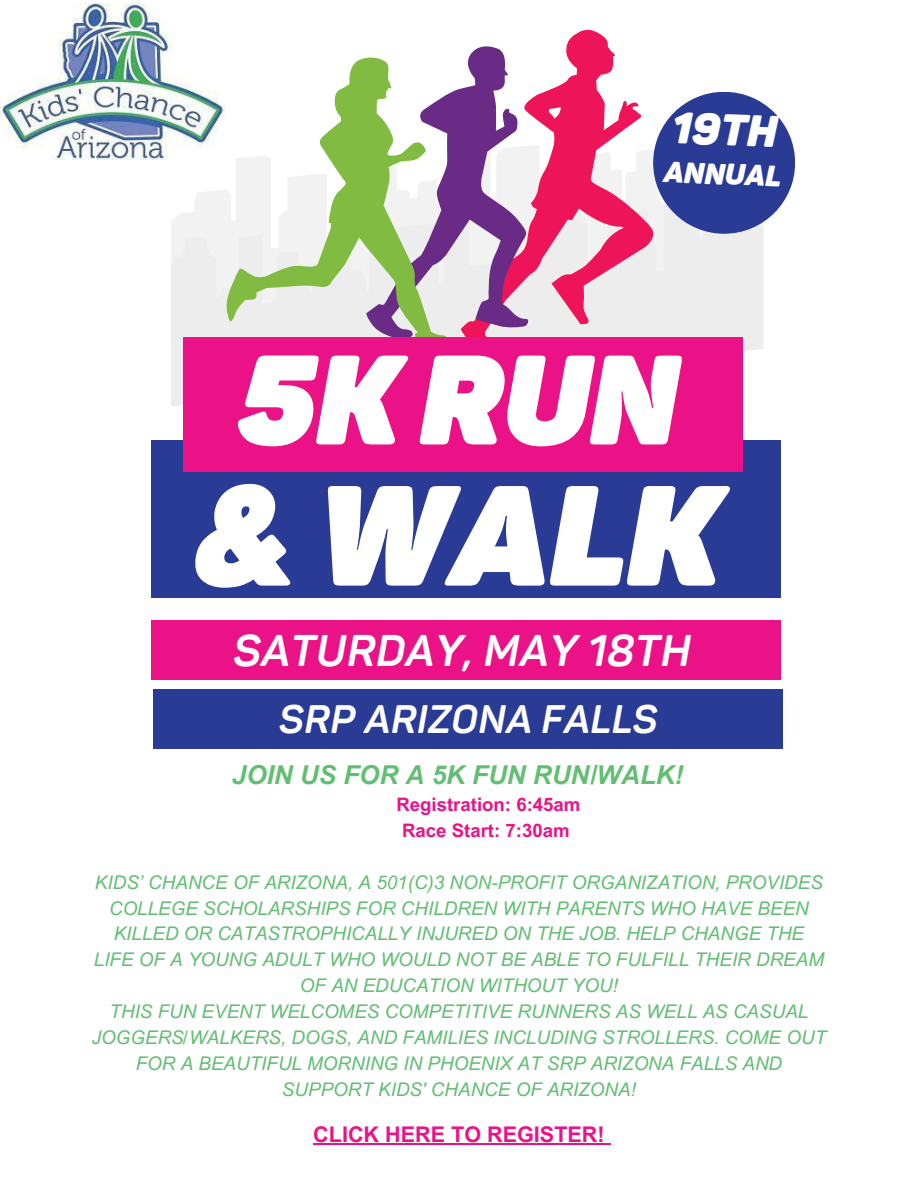
<style>
.page{position:relative;width:918px;height:1188px;background:#fff}
.page>*{position:absolute;margin:0;border:0;box-sizing:border-box;transform-origin:0 0}
.t1{font:italic 800 140.25px "Panton";color:#fff}
.t2{font:italic 800 125.25px "Panton";color:#fff}
.t3{font:italic 700 43.8px "Panton";color:#fff}
.t4{font:italic 900 43.8px "Panton";color:#fff}
.t5{font:italic 700 39.3px "Panton";color:#fff}
.t6{font:italic 900 29.1px "Panton";color:#fff}
.t7{font:italic 700 26.1px "Arial MT Pro";color:#61be72}
.t8{font:700 21.6px "Arial MT Pro";color:#eb1288}
.t9{font:italic 18.9px/25.8px "Arial MT Pro";color:#61be72;text-align:center}
.t10{font:700 18.6px "Arial MT Pro";color:#eb1288}
</style>
<div class="page">
<div style="left:152px;top:440px;width:629px;height:158px;background:#2a3b96"></div>
<div style="left:152px;top:621px;width:629px;height:59px;background:#eb1288"></div>
<div style="left:154px;top:689px;width:629px;height:59px;background:#2a3b96"></div>
<svg style="left:171px;top:184px;width:593px;height:222px;fill:#ededed"></svg>
<svg style="left:530px;top:30px;width:124px;height:307px"></svg>
<svg style="left:448px;top:46px;width:82px;height:291px"></svg>
<svg style="left:226px;top:57px;width:222px;height:280px"></svg>
<div style="left:183px;top:337px;width:559px;height:135px;background:#eb1288"></div>
<div style="left:653px;top:92px;width:142px;height:142px;background:#2a3b96;border-radius:50%"></div>
<img style="left:0;top:3px;width:226px;height:157px">
<hr style="left:313px;top:1143px;width:292px;height:1px;background:#eb1288">
<p class="t4" style="left:674px;top:102px;width:107px;rotate:2deg">19TH</p>
<h2 class="t6" style="left:665px;top:155px;width:119px;rotate:2deg">ANNUAL</h2>
<h3 class="t2" style="left:239px;top:327px;width:441px">5K RUN</h3>
<p class="t1" style="left:196px;top:454px;width:527px">&amp; WALK</p>
<h5 class="t3" style="left:233px;top:625px;width:460px">SATURDAY, MAY 18TH</h5>
<h1 class="t5" style="left:279px;top:697px;width:380px">SRP ARIZONA FALLS</h1>
<h3 class="t7" style="left:232px;top:765px;width:453px">JOIN US FOR A 5K FUN RUN/WALK!</h3>
<p class="t10" style="left:396px;top:798px;width:185px">Registration: 6:45am</p>
<p class="t10" style="left:402px;top:824px;width:169px">Race Start: 7:30am</p>
<h4 class="t9" style="left:94px;top:871px;width:732px">KIDS’ CHANCE OF ARIZONA, A 501(C)3 NON-PROFIT ORGANIZATION, PROVIDES COLLEGE SCHOLARSHIPS FOR CHILDREN WITH PARENTS WHO HAVE BEEN KILLED OR CATASTROPHICALLY INJURED ON THE JOB. HELP CHANGE THE LIFE OF A YOUNG ADULT WHO WOULD NOT BE ABLE TO FULFILL THEIR DREAM OF AN EDUCATION WITHOUT YOU!</h4>
<h6 class="t9" style="left:92px;top:1001px;width:736px">THIS FUN EVENT WELCOMES COMPETITIVE RUNNERS AS WELL AS CASUAL JOGGERS/WALKERS, DOGS, AND FAMILIES INCLUDING STROLLERS. COME OUT FOR A BEAUTIFUL MORNING IN PHOENIX AT SRP ARIZONA FALLS AND SUPPORT KIDS' CHANCE OF ARIZONA!</h6>
<p class="t8" style="left:313px;top:1126px;width:293px">CLICK HERE TO REGISTER!</p>
</div>
